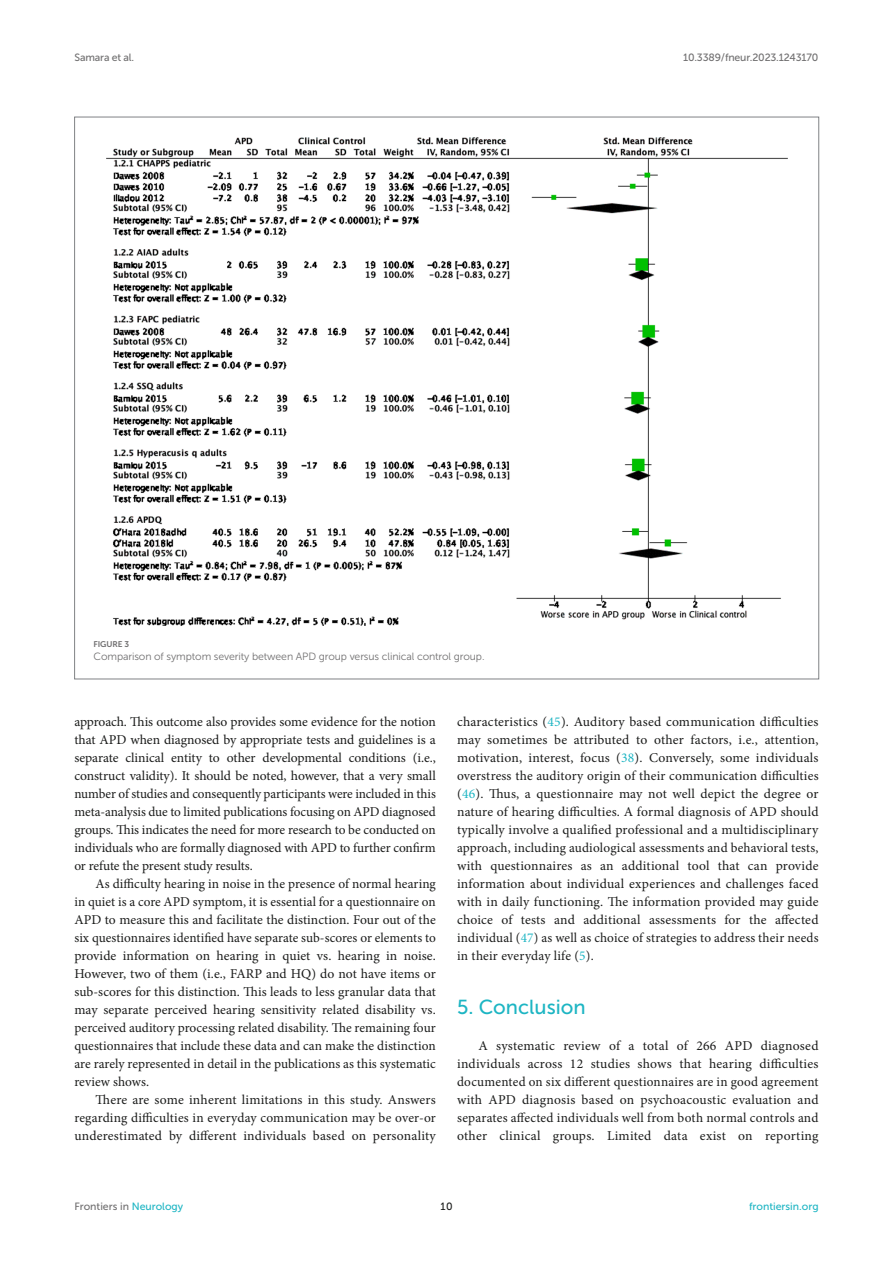
<style>
.page{position:relative;width:893px;height:1263px;background:#fff}
.page>*{position:absolute;margin:0;border:0;box-sizing:border-box;transform-origin:0 0}
.HEAD_1{font:20.25px "Museo Sans 500";color:#1db5c3}
.TEXT{font:13.5px/18px "Minion Pro";letter-spacing:.005em;color:#1b1c1b;text-align:justify}
.TEXT_FLUSH{font:13.5px/18px "Minion Pro";letter-spacing:.02em;color:#1b1c1b;text-align:justify}
.FIG_LEG{font:10.5px "Museo Sans 300";letter-spacing:-.01em;color:#706f70}
.t1{font:10.5px "Museo Sans 500";letter-spacing:-.015em;color:#706f70}
.t2{font:10.5px "Museo Sans 500";color:#1db5c3}
.t3{font:10.5px "Museo Sans 500";color:#1b1c1b}
.FIG_HD{font:8.25px "Museo Sans 700";letter-spacing:-.01em;color:#706f70}
.s1{color:#1db5c3}
</style>
<div class="page">
<img style="left:106px;top:137px;width:682px;height:489px">
<p class="t1" style="left:74px;top:51px;width:61px">Samara et al.</p>
<p class="t1" style="left:683px;top:51px;width:137px">10.3389/fneur.2023.1243170</p>
<p class="FIG_HD" style="left:94px;top:639px;width:37px">FIGURE 3</p>
<p class="FIG_LEG" style="left:94px;top:651px;width:393px">Comparison of symptom severity between APD group versus clinical control group.</p>
<p class="TEXT" style="left:74px;top:713px;width:363px">approach. This outcome also provides some evidence for the notion that APD when diagnosed by appropriate tests and guidelines is a separate clinical entity to other developmental conditions (i.e., construct validity). It should be noted, however, that a very small number of studies and consequently participants were included in this meta-analysis due to limited publications focusing on APD diagnosed groups. This indicates the need for more research to be conducted on individuals who are formally diagnosed with APD to further confirm or refute the present study results.</p>
<p class="TEXT" style="left:74px;top:875px;width:363px;text-indent:21px">As difficulty hearing in noise in the presence of normal hearing in quiet is a core APD symptom, it is essential for a questionnaire on APD to measure this and facilitate the distinction. Four out of the six questionnaires identified have separate sub-scores or elements to provide information on hearing in quiet vs. hearing in noise.<br>However, two of them (i.e., FARP and HQ) do not have items or sub-scores for this distinction. This leads to less granular data that may separate perceived hearing sensitivity related disability vs. perceived auditory processing related disability. The remaining four questionnaires that include these data and can make the distinction are rarely represented in detail in the publications as this systematic review shows.</p>
<p class="TEXT" style="left:74px;top:1091px;width:363px;text-indent:21px">There are some inherent limitations in this study. Answers regarding difficulties in everyday communication may be over-or underestimated by different individuals based on personality</p>
<p class="TEXT" style="left:457px;top:713px;width:363px">characteristics (<span class="s1">45</span>). Auditory based communication difficulties may sometimes be attributed to other factors, i.e., attention, motivation, interest, focus (<span class="s1">38</span>). Conversely, some individuals overstress the auditory origin of their communication difficulties (<span class="s1">46</span>). Thus, a questionnaire may not well depict the degree or nature of hearing difficulties. A formal diagnosis of APD should typically involve a qualified professional and a multidisciplinary approach, including audiological assessments and behavioral tests, with questionnaires as an additional tool that can provide information about individual experiences and challenges faced with in daily functioning. The information provided may guide choice of tests and additional assessments for the affected individual (<span class="s1">47</span>) as well as choice of strategies to address their needs in their everyday life (<span class="s1">5</span>).</p>
<p class="HEAD_1" style="left:457px;top:996px;width:130px">5. Conclusion</p>
<p class="TEXT_FLUSH" style="left:457px;top:1037px;width:363px;text-indent:21px">A systematic review of a total of 266 APD diagnosed individuals across 12 studies shows that hearing difficulties documented on six different questionnaires are in good agreement with APD diagnosis based on psychoacoustic evaluation and separates affected individuals well from both normal controls and other clinical groups. Limited data exist on reporting</p>
<p class="t1" style="left:74px;top:1200px;width:110px">Frontiers in <span class="s1">Neurology</span></p>
<p class="t3" style="left:440px;top:1200px;width:14px">10</p>
<p class="t2" style="left:749px;top:1200px;width:71px">frontiersin.org</p>
</div>
